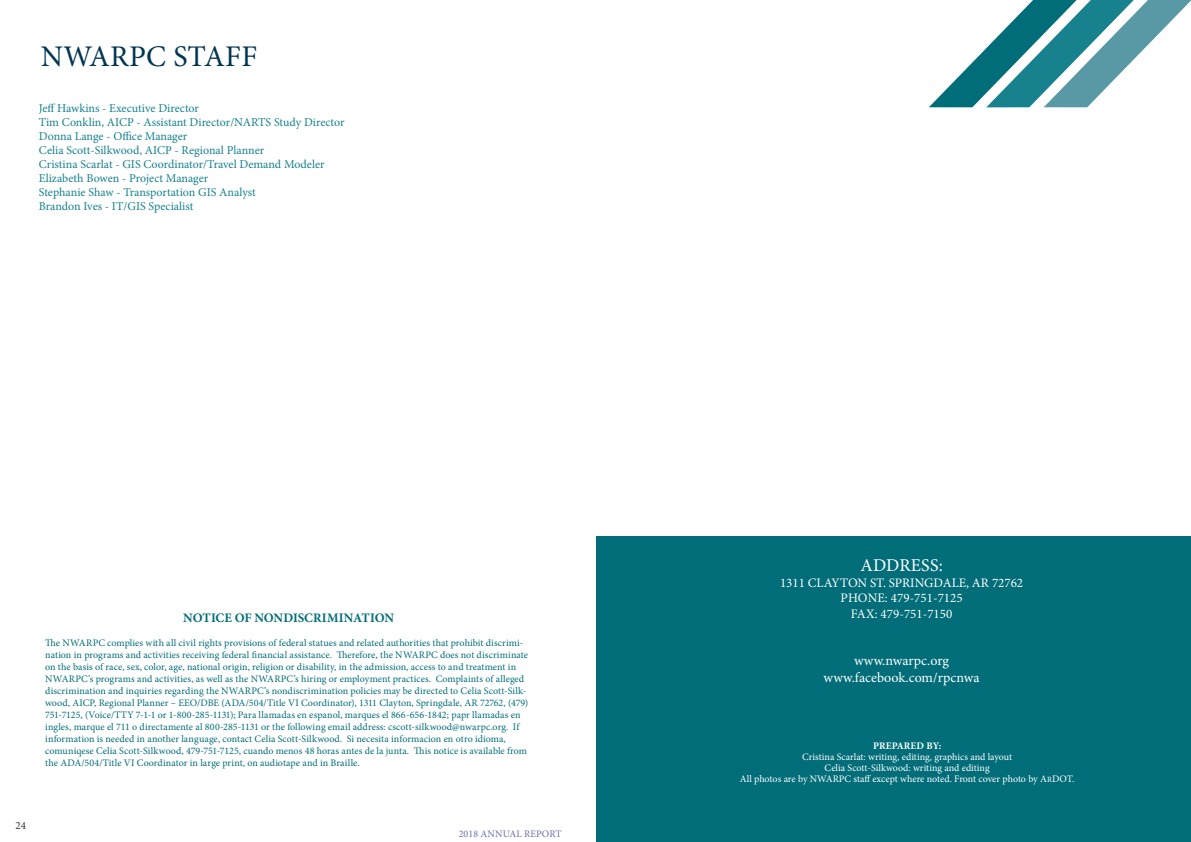
<style>
.page{position:relative;width:1191px;height:842px;background:#fff}
.page>*{position:absolute;margin:0;border:0;box-sizing:border-box;transform-origin:0 0}
.t1{font:30px "Minion Pro";letter-spacing:.01em;color:#003650}
.t2{font:18px "Minion Pro";letter-spacing:.01em;color:#fff}
.t3{font:14px/16.8px "Minion Pro";color:#fff;text-align:center}
.t4{font:13px/15.6px "Minion Pro";color:#fff;text-align:center}
.t5{font:700 13px "Minion Pro";letter-spacing:-.01em;color:#006d79}
.t6{font:12px/14px "Minion Pro";color:#17818e}
.t7{font:11px "Minion Pro";color:#2e363f}
.t8{font:10px/12px "Minion Pro";letter-spacing:.005em;color:#006d79}
.t9{font:10px/11px "Minion Pro";color:#fff;text-align:center}
.t10{font:10px "Minion Pro";letter-spacing:.01em;color:#6c70ab}
.t11{font:700 10px "Minion Pro";letter-spacing:.01em;color:#fff}
.s1{font-size:8px}
</style>
<div class="page">
<svg style="left:929px;top:0;width:262px;height:107px"></svg>
<div style="left:597px;top:537px;width:594px;height:305px;background:#006d79"></div>
<h1 class="t1" style="left:41px;top:37px;width:218px">NWARPC STAFF</h1>
<p class="t6" style="left:39px;top:101px;width:307px">Jeff Hawkins - Executive Director<br>Tim Conklin, AICP - Assistant Director/NARTS Study Director Donna Lange - Office Manager<br>Celia Scott-Silkwood, AICP - Regional Planner<br>Cristina Scarlat - GIS Coordinator/Travel Demand Modeler Elizabeth Bowen - Project Manager<br>Stephanie Shaw - Transportation GIS Analyst<br>Brandon Ives - IT/GIS Specialist</p>
<h3 class="t5" style="left:183px;top:609px;width:212px">NOTICE OF NONDISCRIMINATION</h3>
<p class="t8" style="left:45px;top:637px;width:484px">The NWARPC complies with all civil rights provisions of federal statues and related authorities that prohibit discrimi&shy;nation in programs and activities receiving federal financial assistance. Therefore, the NWARPC does not discriminate on the basis of race, sex, color, age, national origin, religion or disability, in the admission, access to and treatment in NWARPC’s programs and activities, as well as the NWARPC’s hiring or employment practices. Complaints of alleged discrimination and inquiries regarding the NWARPC’s nondiscrimination policies may be directed to Celia Scott-Silk&shy;wood, AICP, Regional Planner – EEO/DBE (ADA/504/Title VI Coordinator), 1311 Clayton, Springdale, AR 72762, (479)<br>751-7125, (Voice/TTY 7-1-1 or 1-800-285-1131); Para llamadas en espanol, marques el 866-656-1842; papr llamadas en ingles, marque el 711 o directamente al 800-285-1131 or the following email address: cscott-silkwood@nwarpc.org. If information is needed in another language, contact Celia Scott-Silkwood. Si necesita informacion en otro idioma, comuniqese Celia Scott-Silkwood, 479-751-7125, cuando menos 48 horas antes de la junta. This notice is available from the ADA/504/Title VI Coordinator in large print, on audiotape and in Braille.</p>
<p class="t7" style="left:16px;top:818px;width:12px">24</p>
<p class="t10" style="left:459px;top:827px;width:104px">2018 ANNUAL REPORT</p>
<h2 class="t2" style="left:860px;top:553px;width:84px">ADDRESS:</h2>
<h3 class="t4" style="left:780px;top:575px;width:245px">1311 CLAYTON ST. SPRINGDALE, AR 72762<br>PHONE: 479-751-7125<br>FAX: 479-751-7150</h3>
<h3 class="t3" style="left:823px;top:652px;width:157px">www.nwarpc.org www.facebook.com/rpcnwa</h3>
<p class="t11" style="left:873px;top:739px;width:70px">PREPARED BY:</p>
<p class="t9" style="left:740px;top:752px;width:336px">Cristina Scarlat: writing, editing, graphics and layout<br>Celia Scott-Silkwood: writing and editing<br>All photos are by NWARPC staff except where noted. Front cover photo by A<span class="s1">R</span>DOT.</p>
</div>
